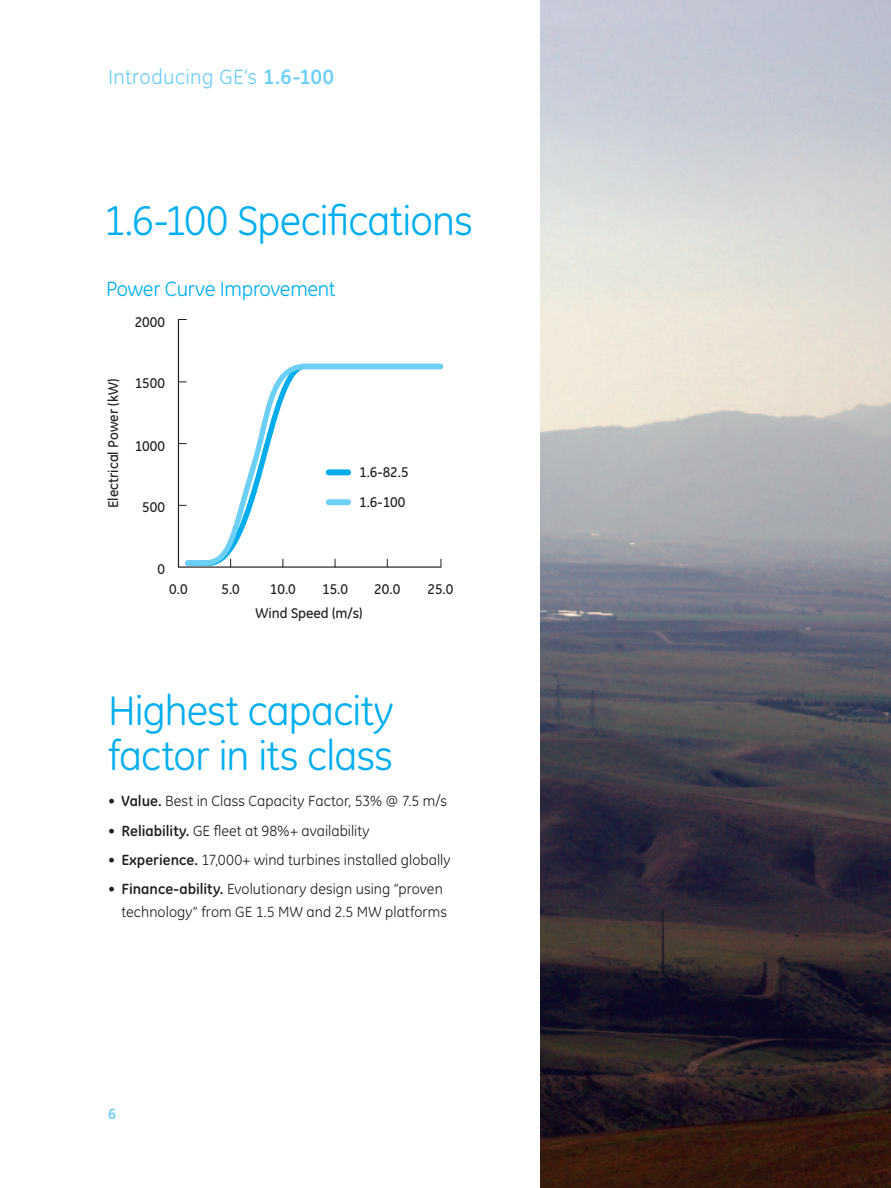
<style>
.page{position:relative;width:891px;height:1188px;background:#fff}
.page>*{position:absolute;margin:0;border:0;box-sizing:border-box;transform-origin:0 0}
.t1{font:42px/45px "GE Inspira";letter-spacing:-.02em;color:#00aeef}
.t2{font:21px "GE Inspira";letter-spacing:.02em;color:#6bcff6}
.t3{font:21px "GE Inspira";letter-spacing:-.015em;color:#00aeef}
.t4{font:15px/22.5px "GE Inspira";letter-spacing:.005em;color:#231f20;text-align:right}
.t5{font:700 15px "GE Inspira";color:#6bcff6}
.t6{font:500 14.25px/23.9px "GE Inspira";color:#211e1e}
.s1{font-weight:700}
</style>
<div class="page">
<img style="left:540px;top:0;width:351px;height:1188px">
<hr style="left:178px;top:320px;width:1px;height:247px;background:#211e1e">
<hr style="left:178px;top:566px;width:263px;height:2px;background:#211e1e">
<svg style="left:182px;top:363px;width:261px;height:205px"></svg>
<div style="left:329px;top:469px;width:19px;height:6px;background:#00aceb"></div>
<div style="left:329px;top:499px;width:19px;height:6px;background:#6ccff5"></div>
<p class="t2" style="left:108px;top:65px;width:228px">Introducing GE’s <span class="s1">1.6-100</span></p>
<p class="t1" style="left:104px;top:198px;width:371px">1.6-100 Specifications</p>
<p class="t3" style="left:106px;top:276px;width:231px">Power Curve Improvement</p>
<p class="t6" style="left:135px;top:310px;width:32px">2000</p>
<p class="t6" style="left:101px;top:508px;width:130px;rotate:-90deg">Electrical Power (kW)</p>
<p class="t6" style="left:135px;top:372px;width:32px">1500</p>
<p class="t6" style="left:135px;top:434px;width:32px">1000</p>
<p class="t6" style="left:142px;top:495px;width:24px">500</p>
<p class="t6" style="left:359px;top:461px;width:51px">1.6-82.5</p>
<p class="t6" style="left:359px;top:490px;width:48px">1.6-100</p>
<p class="t6" style="left:157px;top:557px;width:9px">0</p>
<p class="t6" style="left:169px;top:577px;width:20px">0.0</p>
<p class="t6" style="left:221px;top:577px;width:20px">5.0</p>
<p class="t6" style="left:256px;top:577px;width:109px;text-indent:14px">10.0<br>Wind Speed (m/s)</p>
<p class="t6" style="left:322px;top:577px;width:27px">15.0</p>
<p class="t6" style="left:374px;top:577px;width:27px">20.0</p>
<p class="t6" style="left:427px;top:577px;width:27px">25.0</p>
<p class="t1" style="left:108px;top:688px;width:287px">Highest capacity factor in its class</p>
<p class="t4" style="left:108px;top:790px;width:340px">• <span class="s1">Value.</span> Best in Class Capacity Factor, 53% @ 7.5 m/s</p>
<p class="t4" style="left:108px;top:819px;width:263px">• <span class="s1">Reliability.</span> GE fleet at 98%+ availability</p>
<p class="t4" style="left:108px;top:848px;width:344px">• <span class="s1">Experience.</span> 17,000+ wind turbines installed globally</p>
<p class="t4" style="left:108px;top:878px;width:341px">• <span class="s1">Finance-ability.</span> Evolutionary design using “proven technology” from GE 1.5 MW and 2.5 MW platforms</p>
<p class="t5" style="left:108px;top:1104px;width:9px">6</p>
</div>
